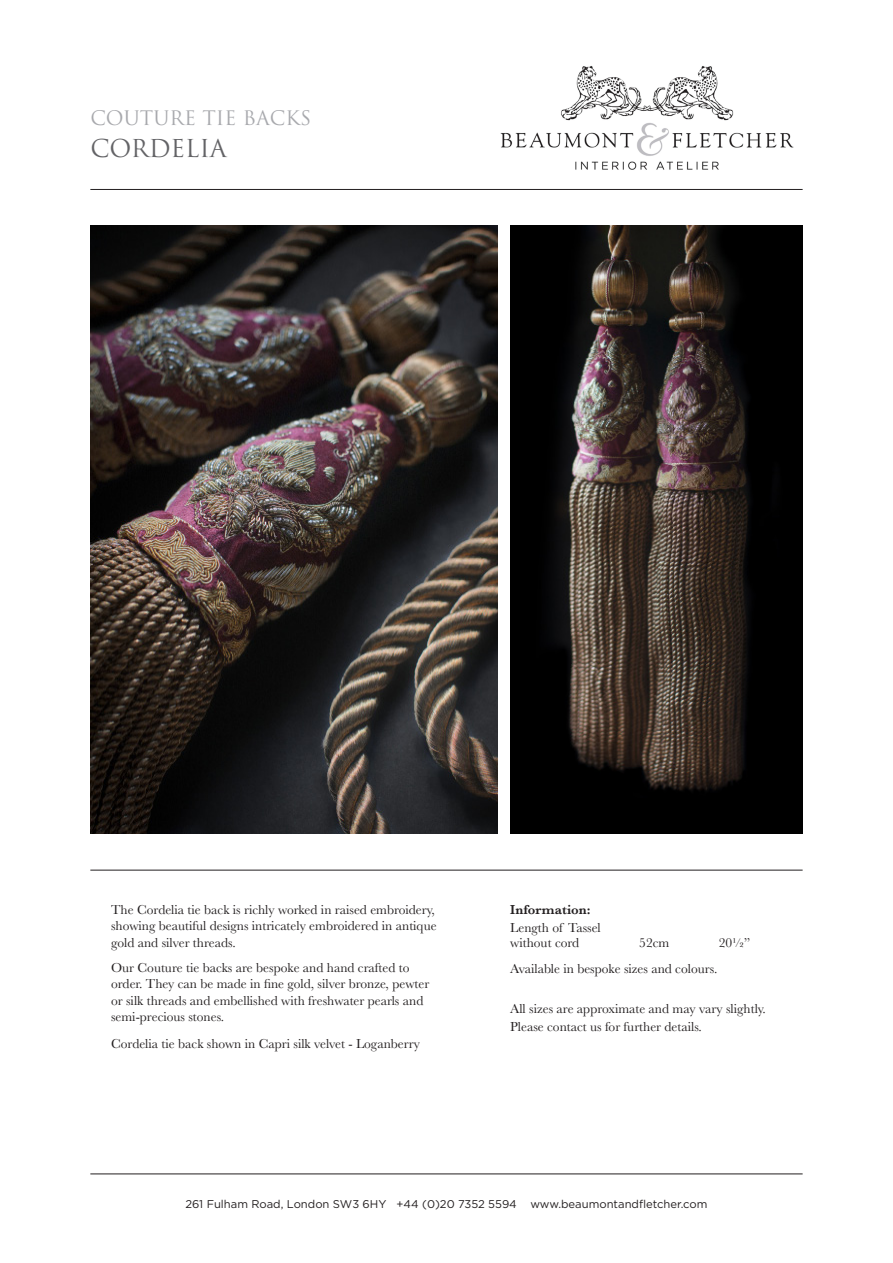
<style>
.page{position:relative;width:893px;height:1263px;background:#fff}
.page>*{position:absolute;margin:0;border:0;box-sizing:border-box;transform-origin:0 0}
.t1{font:24px "Trajan Pro";color:#636366}
.t2{font:19.5px "Trajan Pro";color:#a8a9ad}
.t3{font:13.5px/16.5px "Baskerville";color:#231f20}
.t4{font:600 13.5px "Baskerville";color:#231f20}
.t5{font:11.25px "Gotham";color:#231f20}
</style>
<div class="page">
<hr style="left:90px;top:189px;width:713px;height:1px;background:#231f20">
<hr style="left:90px;top:870px;width:713px;height:1px;background:#231f20">
<hr style="left:90px;top:1174px;width:713px;height:1px;background:#231f20">
<img style="left:500px;top:66px;width:294px;height:104px">
<img style="left:90px;top:225px;width:407px;height:608px">
<img style="left:510px;top:225px;width:293px;height:608px">
<p class="t2" style="left:90px;top:106px;width:222px">COUTURE TIE BACKS</p>
<p class="t1" style="left:90px;top:133px;width:138px">CORDELIA</p>
<p class="t3" style="left:111px;top:901px;width:327px">The Cordelia tie back is richly worked in raised embroidery, showing beautiful designs intricately embroidered in antique gold and silver threads.</p>
<p class="t3" style="left:111px;top:959px;width:320px">Our Couture tie backs are bespoke and hand crafted to order. They can be made in fine gold, silver bronze, pewter or silk threads and embellished with freshwater pearls and semi-precious stones.</p>
<p class="t3" style="left:111px;top:1035px;width:311px">Cordelia tie back shown in Capri silk velvet - Loganberry</p>
<p class="t4" style="left:510px;top:900px;width:82px">Information:</p>
<p class="t3" style="left:510px;top:920px;width:92px;line-height:15px">Length of Tassel without cord</p>
<p class="t3" style="left:639px;top:934px;width:32px">52cm</p>
<p class="t3" style="left:719px;top:934px;width:33px">20½”</p>
<p class="t3" style="left:510px;top:961px;width:209px">Available in bespoke sizes and colours.</p>
<p class="t3" style="left:510px;top:1000px;width:257px">All sizes are approximate and may vary slightly.</p>
<p class="t3" style="left:510px;top:1018px;width:193px">Please contact us for further details.</p>
<p class="t5" style="left:185px;top:1197px;width:524px">261 Fulham Road, London SW3 6HY +44 (0)20 7352 5594 www.beaumontandfletcher.com</p>
</div>
